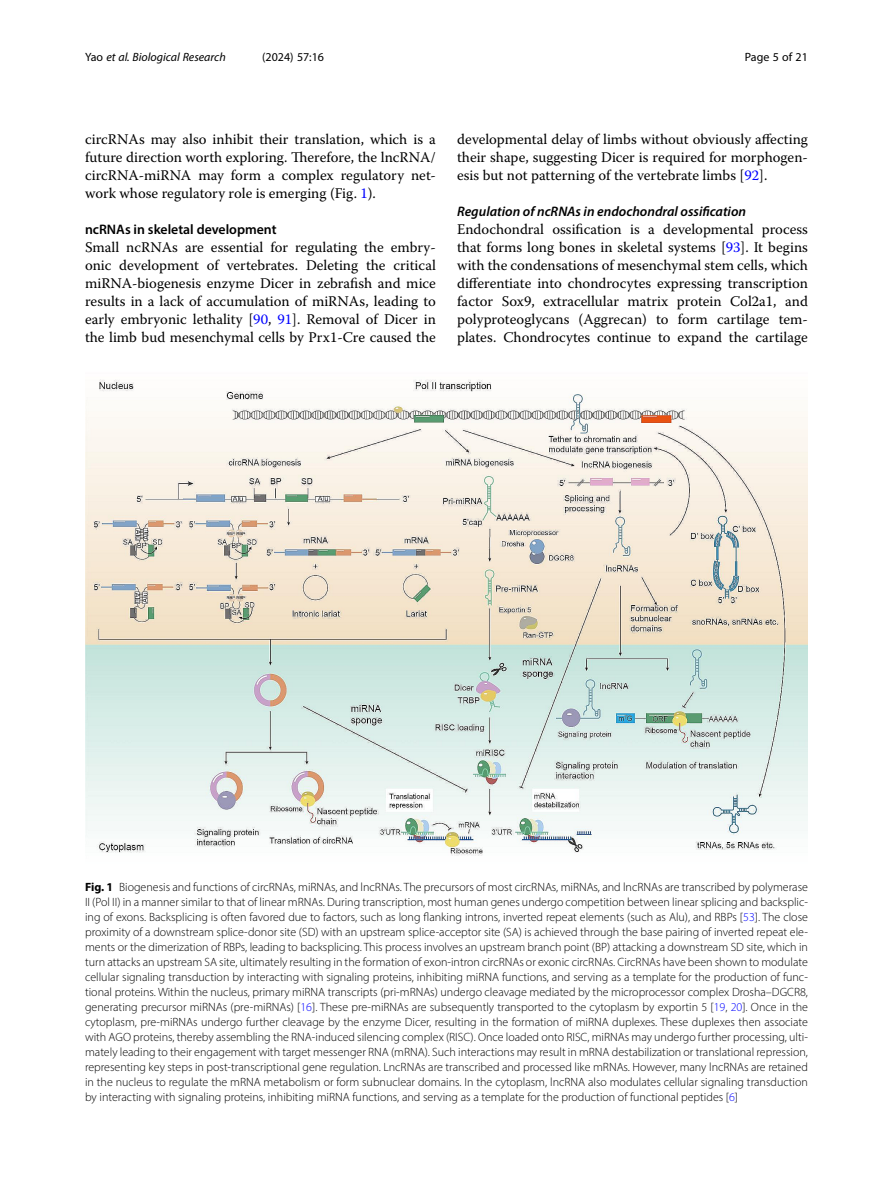
<style>
.page{position:relative;width:893px;height:1191px;background:#fff}
.page>*{position:absolute;margin:0;border:0;box-sizing:border-box;transform-origin:0 0}
.Body_Text{font:14.7px/18px "Warnock Pro";color:#000;text-align:justify}
.Head_3{font:italic 600 13.8px "Myriad Pro";color:#000}
.Head_2{font:600 13.8px "Myriad Pro";color:#000}
.Figure_Caption{font:300 12px/15px "Myriad Pro";color:#000;text-align:justify}
.t1{font:italic 12px "Myriad Pro";color:#000}
.t2{font:12px "Myriad Pro";color:#000}
.s1{font-style:normal}
.s2{color:#00f}
.s3{font-weight:700}
</style>
<div class="page">
<img style="left:85px;top:379px;width:723px;height:477px">
<p class="t1" style="left:85px;top:50px;width:142px"><span class="s1">Yao</span> et al. Biological Research</p>
<p class="t2" style="left:262px;top:50px;width:63px">(2024) 57:16</p>
<p class="t2" style="left:745px;top:50px;width:65px">Page 5 of 21</p>
<p class="Body_Text" style="left:85px;top:130px;width:352px">circRNAs may also inhibit their translation, which is a future direction worth exploring. Therefore, the lncRNA/ circRNA-miRNA may form a complex regulatory net&shy;work whose regulatory role is emerging (Fig. <span class="s2">1</span>).</p>
<p class="Head_2" style="left:85px;top:221px;width:193px">ncRNAs in skeletal development</p>
<p class="Body_Text" style="left:85px;top:238px;width:352px">Small ncRNAs are essential for regulating the embry&shy;onic development of vertebrates. Deleting the critical miRNA-biogenesis enzyme Dicer in zebrafish and mice results in a lack of accumulation of miRNAs, leading to early embryonic lethality [<span class="s2">90</span>, <span class="s2">91</span>]. Removal of Dicer in the limb bud mesenchymal cells by Prx1-Cre caused the</p>
<p class="Body_Text" style="left:457px;top:130px;width:352px">developmental delay of limbs without obviously affecting their shape, suggesting Dicer is required for morphogen&shy;esis but not patterning of the vertebrate limbs [<span class="s2">92</span>].</p>
<p class="Head_3" style="left:457px;top:203px;width:290px">Regulation of ncRNAs in endochondral ossification</p>
<p class="Body_Text" style="left:457px;top:220px;width:352px">Endochondral ossification is a developmental process that forms long bones in skeletal systems [<span class="s2">93</span>]. It begins with the condensations of mesenchymal stem cells, which differentiate into chondrocytes expressing transcription factor Sox9, extracellular matrix protein Col2a1, and polyproteoglycans (Aggrecan) to form cartilage tem&shy;plates. Chondrocytes continue to expand the cartilage</p>
<p class="Figure_Caption" style="left:85px;top:879px;width:724px"><span class="s3">Fig. 1</span> Biogenesis and functions of circRNAs, miRNAs, and lncRNAs. The precursors of most circRNAs, miRNAs, and lncRNAs are transcribed by polymerase II (Pol II) in a manner similar to that of linear mRNAs. During transcription, most human genes undergo competition between linear splicing and backsplic&shy;ing of exons. Backsplicing is often favored due to factors, such as long flanking introns, inverted repeat elements (such as Alu), and RBPs [<span class="s2">53</span>]. The close proximity of a downstream splice-donor site (SD) with an upstream splice-acceptor site (SA) is achieved through the base pairing of inverted repeat ele&shy;ments or the dimerization of RBPs, leading to backsplicing. This process involves an upstream branch point (BP) attacking a downstream SD site, which in turn attacks an upstream SA site, ultimately resulting in the formation of exon-intron circRNAs or exonic circRNAs. CircRNAs have been shown to modulate cellular signaling transduction by interacting with signaling proteins, inhibiting miRNA functions, and serving as a template for the production of func&shy;tional proteins. Within the nucleus, primary miRNA transcripts (pri-mRNAs) undergo cleavage mediated by the microprocessor complex Drosha–DGCR8, generating precursor miRNAs (pre-miRNAs) [<span class="s2">16</span>]. These pre-miRNAs are subsequently transported to the cytoplasm by exportin 5 [<span class="s2">19</span>, <span class="s2">20</span>]. Once in the cytoplasm, pre-miRNAs undergo further cleavage by the enzyme Dicer, resulting in the formation of miRNA duplexes. These duplexes then associate with AGO proteins, thereby assembling the RNA-induced silencing complex (RISC). Once loaded onto RISC, miRNAs may undergo further processing, ulti&shy;mately leading to their engagement with target messenger RNA (mRNA). Such interactions may result in mRNA destabilization or translational repression, representing key steps in post-transcriptional gene regulation. LncRNAs are transcribed and processed like mRNAs. However, many lncRNAs are retained in the nucleus to regulate the mRNA metabolism or form subnuclear domains. In the cytoplasm, lncRNA also modulates cellular signaling transduction by interacting with signaling proteins, inhibiting miRNA functions, and serving as a template for the production of functional peptides [<span class="s2">6</span>]</p>
</div>
